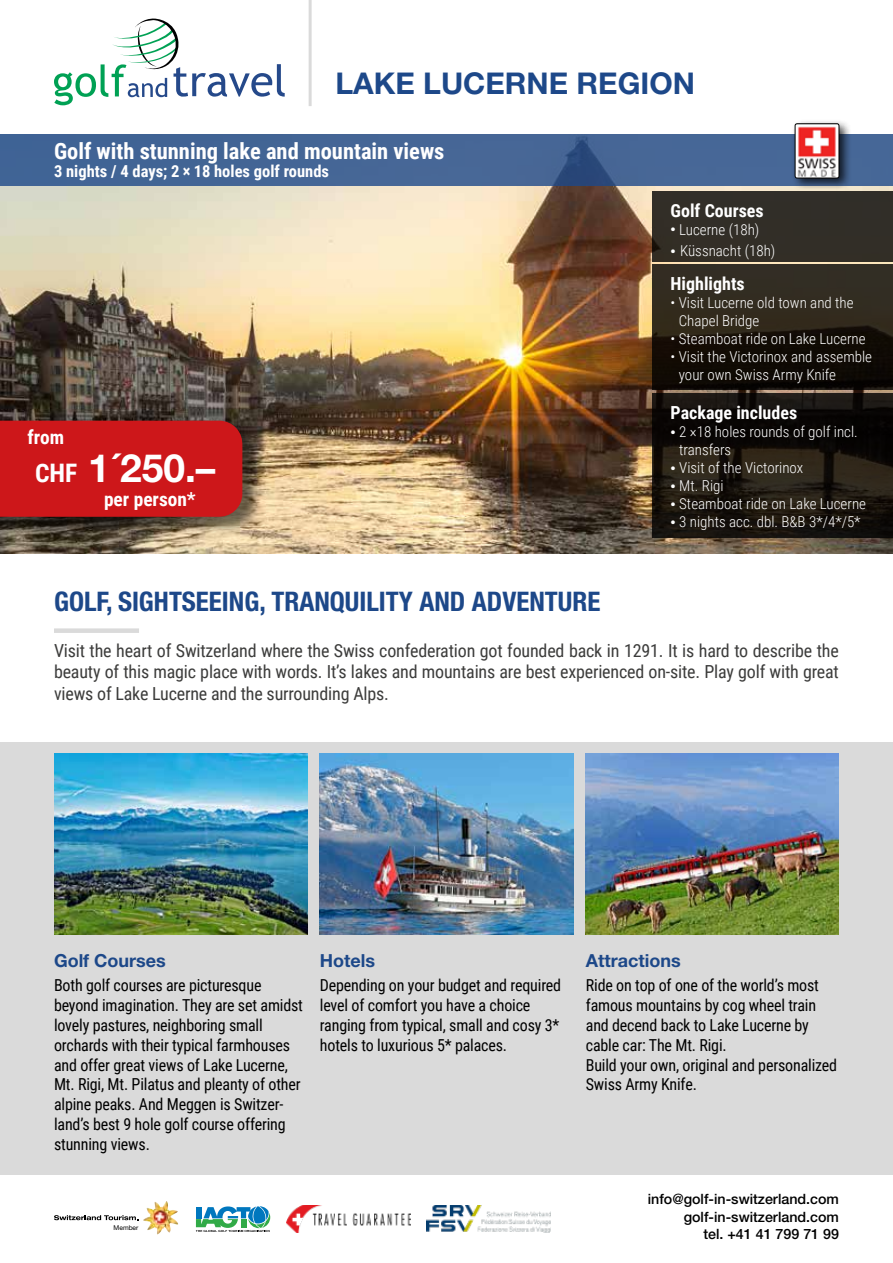
<style>
.page{position:relative;width:893px;height:1263px;background:#fff}
.page>*{position:absolute;margin:0;border:0;box-sizing:border-box;transform-origin:0 0}
.t1{font:700 39px "Helvetica Neue LT Pro";color:#fff}
.t2{font:700 30px "Helvetica Neue LT Pro";color:#1d4889}
.t3{font:700 condensed 27px "Helvetica Neue LT Pro";color:#1d4889}
.t4{font:700 22.5px "Roboto Condensed";color:#fff}
.t5{font:700 19.35px "Roboto Condensed";color:#fff}
.t6{font:18px/21.6px "Roboto Condensed";letter-spacing:-.01em;color:#3c3c3b;text-align:justify}
.t7{font:700 18px "Roboto Condensed";color:#fff}
.t8{font:700 18px "Helvetica Neue LT Pro";color:#1d4889}
.t9{font:16.5px/19.8px "Roboto Condensed";letter-spacing:-.01em;color:#000}
.t10{font:700 16.5px "Roboto Condensed";color:#fff}
.t11{font:300 15px/18px "Roboto Condensed";color:#fff}
.t12{font:500 14.25px/17.1px "Helvetica Neue LT Pro";color:#000;text-align:right}
.t13{font:6.6px "Helvetica Neue LT Pro";color:#000}
.s1{font-family:"Roboto Condensed";font-size:25.5px}
.s2{font-family:"Helvetica Neue LT Pro";font-weight:700;font-size:10.5px}
</style>
<div class="page">
<hr style="left:309px;top:0;width:3px;height:106px;background:#dadada">
<div style="left:0;top:742px;width:893px;height:432px;background:#dadada"></div>
<svg style="left:54px;top:18px;width:231px;height:87px"></svg>
<div style="left:54px;top:628px;width:85px;height:5px;background:#dadada"></div>
<img style="left:0;top:186px;width:893px;height:367px">
<div style="left:652px;top:191px;width:241px;height:71px;background:#322e27"></div>
<div style="left:0;top:134px;width:893px;height:52px;background:#466696"></div>
<svg style="left:652px;top:265px;width:241px;height:125px;background:#221c13"></svg>
<svg style="left:652px;top:393px;width:241px;height:145px;background:#18130d"></svg>
<div style="left:0;top:423px;width:261px;height:112px;background:#000;opacity:.4"></div>
<div style="left:0;top:422px;width:254px;height:106px;background:#000;opacity:.25"></div>
<div style="left:0;top:421px;width:242px;height:96px;background:#cd171a"></div>
<img style="left:54px;top:753px;width:253px;height:182px">
<img style="left:320px;top:753px;width:253px;height:182px">
<img style="left:586px;top:753px;width:253px;height:182px">
<div style="left:791px;top:120px;width:60px;height:71px;background:#000;opacity:.75"></div>
<img style="left:795px;top:124px;width:44px;height:54px">
<div style="left:795px;top:124px;width:44px;height:54px;border:1px solid #000;border-radius:2px"></div>
<svg style="left:196px;top:1206px;width:74px;height:26px"></svg>
<svg style="left:54px;top:1215px;width:84px;height:5px"></svg>
<img style="left:143px;top:1201px;width:35px;height:33px">
<img style="left:426px;top:1205px;width:124px;height:27px">
<img style="left:286px;top:1205px;width:124px;height:27px">
<h2 class="t2" style="left:335px;top:64px;width:361px">LAKE LUCERNE REGION</h2>
<h3 class="t4" style="left:54px;top:135px;width:392px">Golf with stunning lake and mountain views</h3>
<p class="t10" style="left:54px;top:160px;width:277px">3 nights / 4 days; 2 × 18 holes golf rounds</p>
<p class="t5" style="left:28px;top:424px;width:38px">from</p>
<h1 class="t1" style="left:35px;top:443px;width:182px"><span class="s1">CHF</span> 1´250.–</h1>
<p class="t5" style="left:104px;top:485px;width:93px">per person*</p>
<p class="t7" style="left:671px;top:198px;width:95px">Golf Courses</p>
<p class="t11" style="left:671px;top:220px;width:90px"><span class="s2">•</span> Lucerne (18h)</p>
<p class="t11" style="left:671px;top:241px;width:106px"><span class="s2">•</span> Küssnacht (18h)</p>
<p class="t7" style="left:671px;top:271px;width:76px">Highlights</p>
<p class="t11" style="left:679px;top:293px;width:176px;text-indent:-8px">• Visit Lucerne old town and the<br>Chapel Bridge</p>
<p class="t11" style="left:671px;top:329px;width:197px">• Steamboat ride on Lake Lucerne</p>
<p class="t11" style="left:679px;top:347px;width:195px;text-indent:-8px">• Visit the Victorinox and assemble your own Swiss Army Knife</p>
<p class="t7" style="left:671px;top:400px;width:128px">Package includes</p>
<p class="t11" style="left:679px;top:422px;width:180px;text-indent:-9px"><span class="s2">•</span> 2 ×18 holes rounds of golf incl. transfers</p>
<p class="t11" style="left:671px;top:458px;width:134px"><span class="s2">•</span> Visit of the Victorinox</p>
<p class="t11" style="left:671px;top:476px;width:55px"><span class="s2">•</span> Mt. Rigi</p>
<p class="t11" style="left:671px;top:494px;width:197px"><span class="s2">•</span> Steamboat ride on Lake Lucerne</p>
<p class="t11" style="left:671px;top:512px;width:192px"><span class="s2">•</span> 3 nights acc. dbl. B&amp;B 3*/4*/5*</p>
<h3 class="t3" style="left:54px;top:586px;width:548px">GOLF, SIGHTSEEING, TRANQUILITY AND ADVENTURE</h3>
<p class="t6" style="left:54px;top:639px;width:786px">Visit the heart of Switzerland where the Swiss confederation got founded back in 1291. It is hard to describe the beauty of this magic place with words. It’s lakes and mountains are best experienced on-site. Play golf with great views of Lake Lucerne and the surrounding Alps.</p>
<p class="t8" style="left:54px;top:949px;width:113px">Golf Courses</p>
<p class="t9" style="left:54px;top:975px;width:251px">Both golf courses are picturesque beyond imagination. They are set amidst lovely pastures, neighboring small orchards with their typical farmhouses and offer great views of Lake Lucerne, Mt. Rigi, Mt. Pilatus and pleanty of other alpine peaks. And Meggen is Switzer&shy;land’s best 9 hole golf course offering stunning views.</p>
<p class="t8" style="left:320px;top:949px;width:57px">Hotels</p>
<p class="t9" style="left:320px;top:975px;width:243px">Depending on your budget and required level of comfort you have a choice ranging from typical, small and cosy 3* hotels to luxurious 5* palaces.</p>
<p class="t13" style="left:114px;top:1223px;width:26px">Member</p>
<p class="t8" style="left:586px;top:949px;width:96px">Attractions</p>
<p class="t9" style="left:586px;top:975px;width:253px">Ride on top of one of the world’s most famous mountains by cog wheel train and decend back to Lake Lucerne by cable car: The Mt. Rigi.<br>Build your own, original and personalized<br>Swiss Army Knife.</p>
<p class="t12" style="left:648px;top:1191px;width:193px">info@golf-in-switzerland.com golf-in-switzerland.com<br>tel. +41 41 799 71 99</p>
</div>
